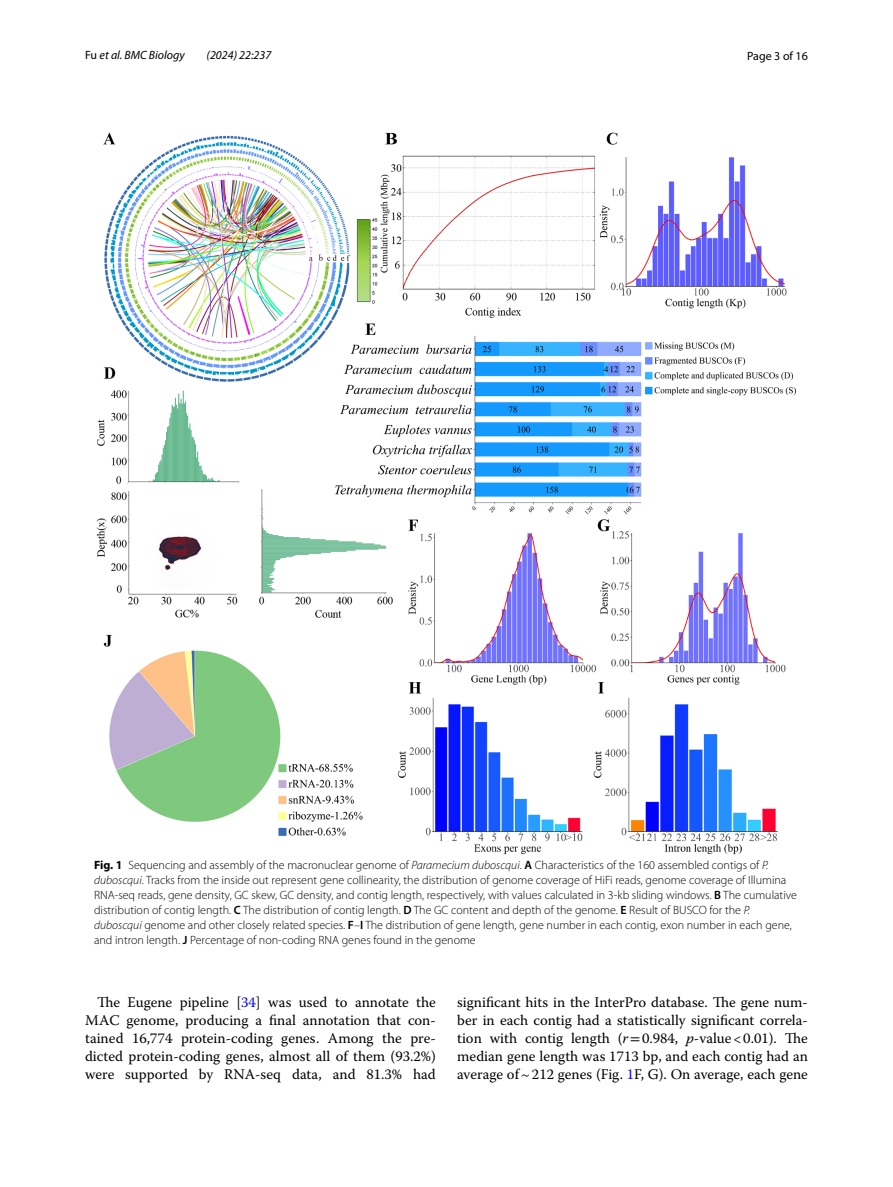
<style>
.page{position:relative;width:893px;height:1187px;background:#fff}
.page>*{position:absolute;margin:0;border:0;box-sizing:border-box;transform-origin:0 0}
.t1{font:14.7px/18px "Warnock Pro";color:#000;text-align:justify}
.t2{font:300 12px/15px "Myriad Pro";color:#000}
.t3{font:italic 12px "Myriad Pro";color:#000}
.t4{font:12px "Myriad Pro";color:#000}
.s1{font-style:normal}
.s2{font-weight:700}
.s3{font-style:italic}
.s4{font-weight:600}
.s5{color:#00f}
.s6{font-family:"STIX"}
</style>
<div class="page">
<img style="left:96px;top:133px;width:701px;height:721px">
<p class="t3" style="left:85px;top:48px;width:101px"><span class="s1">Fu</span> et al. BMC Biology</p>
<p class="t3" style="left:207px;top:48px;width:66px">(2024) 22:237</p>
<p class="t4" style="left:747px;top:48px;width:62px">Page 3 of 16</p>
<p class="t2" style="left:94px;top:857px;width:704px"><span class="s2">Fig. 1</span> Sequencing and assembly of the macronuclear genome of <span class="s3">Paramecium duboscqui</span>. <span class="s4">A</span> Characteristics of the 160 assembled contigs of <span class="s3">P. duboscqui</span>. Tracks from the inside out represent gene collinearity, the distribution of genome coverage of HiFi reads, genome coverage of Illumina RNA-seq reads, gene density, GC skew, GC density, and contig length, respectively, with values calculated in 3-kb sliding windows. <span class="s4">B</span> The cumulative distribution of contig length. <span class="s4">C</span> The distribution of contig length. <span class="s4">D</span> The GC content and depth of the genome. <span class="s4">E</span> Result of BUSCO for the <span class="s3">P. duboscqui</span> genome and other closely related species. <span class="s4">F</span>–<span class="s4">I</span> The distribution of gene length, gene number in each contig, exon number in each gene, and intron length. <span class="s4">J</span> Percentage of non-coding RNA genes found in the genome</p>
<p class="t1" style="left:85px;top:992px;width:352px;text-indent:12px">The Eugene pipeline [<span class="s5">34</span>] was used to annotate the MAC genome, producing a final annotation that con&shy;tained 16,774 protein-coding genes. Among the pre&shy;dicted protein-coding genes, almost all of them (93.2%) were supported by RNA-seq data, and 81.3% had</p>
<p class="t1" style="left:457px;top:992px;width:352px">significant hits in the InterPro database. The gene num&shy;ber in each contig had a statistically significant correla&shy;tion with contig length (<span class="s3">r</span><span class="s6">=</span>0.984, <span class="s3">p</span>-value&lt;0.01). The median gene length was 1713 bp, and each contig had an average of~212 genes (Fig. <span class="s5">1</span>F, G). On average, each gene</p>
</div>
